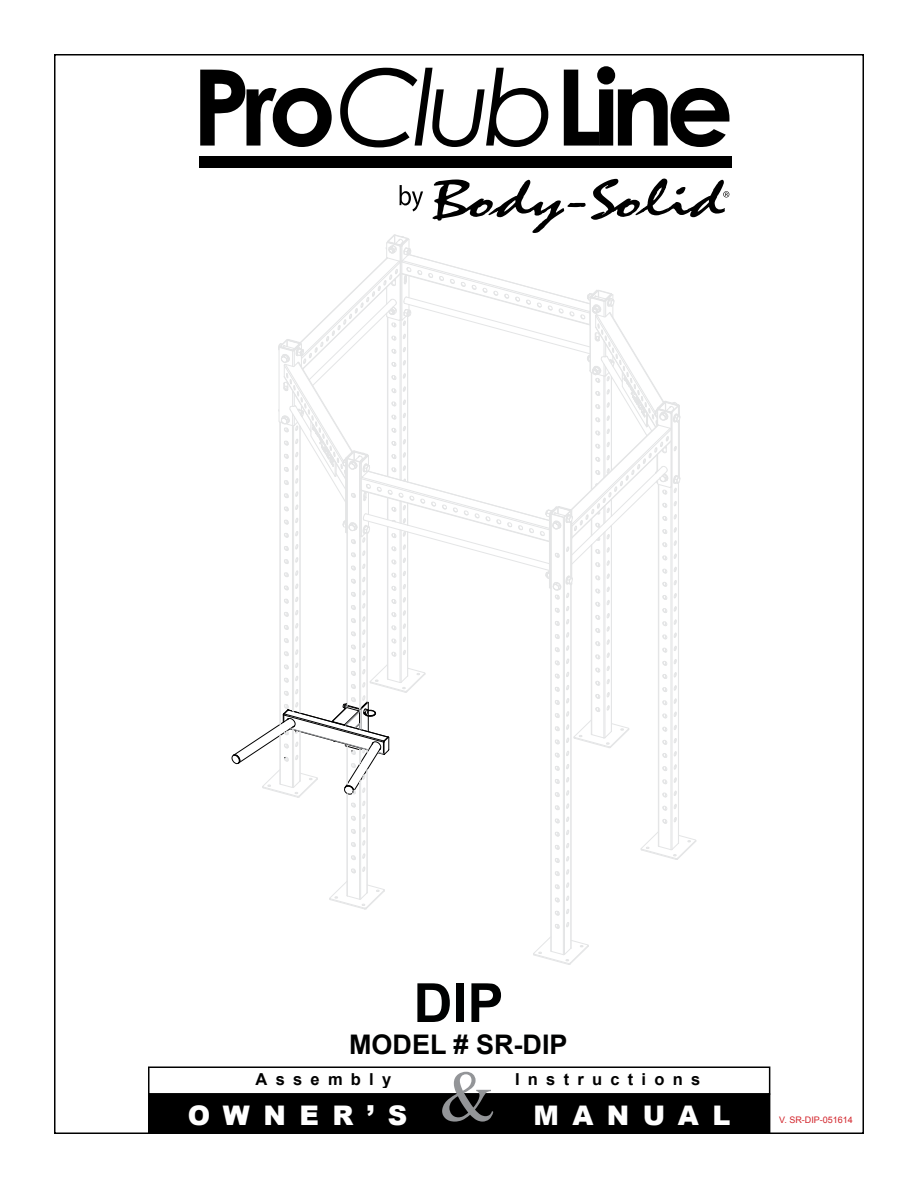
<style>
.page{position:relative;width:918px;height:1188px;background:#fff}
.page>*{position:absolute;margin:0;border:0;box-sizing:border-box;transform-origin:0 0}
.t1{font:700 105.75px "Century Gothic";letter-spacing:-.075em;color:#000}
.t2{font:72px "Times New Roman";color:#939598}
.t3{font:700 54px "Arial";color:#000101}
.t4{font:900 27px "Arial";letter-spacing:.5em;color:#fff}
.t5{font:700 27px "Arial";color:#000101}
.t6{font:700 16.5px "Arial";letter-spacing:.5em;color:#000}
.t7{font:9px "Arial";color:#d2232a}
.s1{font-weight:400;font-style:italic}
</style>
<div class="page">
<div style="left:149px;top:1094px;width:621px;height:39px;background:#000"></div>
<div style="left:148px;top:1094px;width:622px;height:40px;border:2px solid #000"></div>
<div style="left:148px;top:1066px;width:622px;height:29px;border:2px solid #000"></div>
<div style="left:199px;top:156px;width:533px;height:11px;background:#000"></div>
<svg style="left:231px;top:179px;width:498px;height:786px"></svg>
<h1 class="t1" style="left:192px;top:27px;width:544px">Pro<span class="s1">Club</span>Line</h1>
<h3 class="t3" style="left:414px;top:967px;width:92px">DIP</h3>
<h3 class="t5" style="left:349px;top:1027px;width:220px">MODEL # SR-DIP</h3>
<h2 class="t2" style="left:440px;top:1048px;width:58px">&amp;</h2>
<p class="t6" style="left:256px;top:1068px;width:137px">Assembly</p>
<p class="t6" style="left:515px;top:1068px;width:187px">Instructions</p>
<h3 class="t4" style="left:187px;top:1096px;width:222px">OWNER’S</h3>
<h3 class="t4" style="left:533px;top:1096px;width:199px">MANUAL</h3>
<p class="t7" style="left:779px;top:1114px;width:75px">V. SR-DIP-051614</p>
</div>
